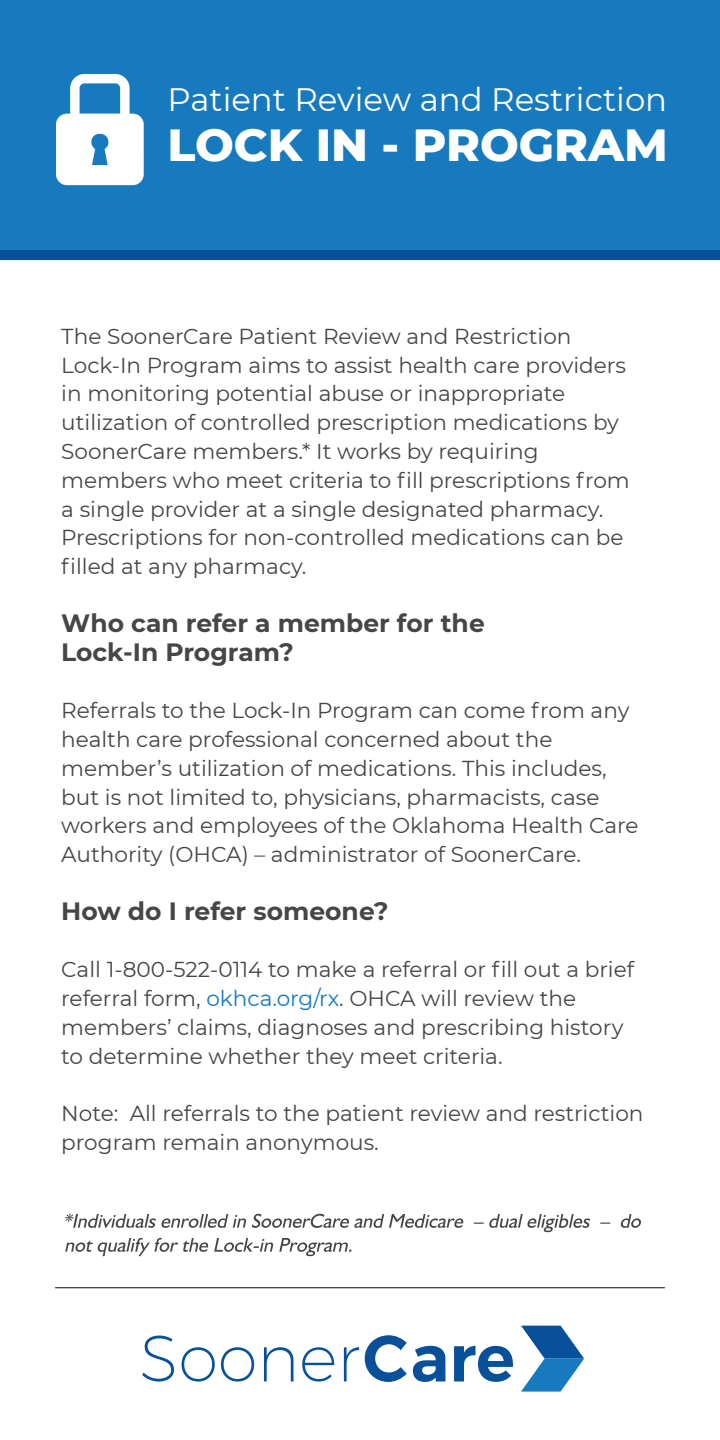
<style>
.page{position:relative;width:720px;height:1440px;background:#fff}
.page>*{position:absolute;margin:0;border:0;box-sizing:border-box;transform-origin:0 0}
.t1{font:800 46px "Montserrat";color:#fff}
.t2{font:32.5px "Montserrat";color:#fff}
.t3{font:700 25px/28.8px "Montserrat";color:#454646}
.t4{font:21.5px/28.8px "Montserrat";color:#454646}
.s1{color:#177abf}
</style>
<div class="page">
<div style="left:0;top:0;width:720px;height:255px;background:#177abf"></div>
<svg style="left:65px;top:1214px;width:181px;height:14px"></svg>
<svg style="left:252px;top:1214px;width:211px;height:14px"></svg>
<svg style="left:474px;top:1214px;width:116px;height:18px"></svg>
<svg style="left:621px;top:1214px;width:20px;height:14px"></svg>
<svg style="left:65px;top:1238px;width:143px;height:18px"></svg>
<svg style="left:214px;top:1238px;width:59px;height:14px"></svg>
<svg style="left:279px;top:1238px;width:73px;height:18px"></svg>
<div style="left:0;top:250px;width:720px;height:10px;background:#085099"></div>
<svg style="left:56px;top:74px;width:88px;height:111px"></svg>
<hr style="left:55px;top:1287px;width:610px;height:1px;background:#3e3e3f">
<svg style="left:142px;top:1336px;width:32px;height:46px"></svg>
<svg style="left:182px;top:1347px;width:33px;height:35px"></svg>
<svg style="left:221px;top:1347px;width:33px;height:35px"></svg>
<svg style="left:264px;top:1347px;width:29px;height:35px"></svg>
<svg style="left:302px;top:1347px;width:32px;height:35px"></svg>
<svg style="left:344px;top:1347px;width:15px;height:34px"></svg>
<svg style="left:365px;top:1335px;width:42px;height:47px"></svg>
<svg style="left:413px;top:1346px;width:32px;height:36px"></svg>
<svg style="left:454px;top:1346px;width:59px;height:36px"></svg>
<svg style="left:521px;top:1326px;width:63px;height:66px"></svg>
<h2 class="t2" style="left:168px;top:77px;width:501px">Patient Review and Restriction</h2>
<h1 class="t1" style="left:168px;top:111px;width:502px">LOCK IN - PROGRAM</h1>
<p class="t4" style="left:61px;top:321px;width:570px">The SoonerCare Patient Review and Restriction Lock-In Program aims to assist health care providers in monitoring potential abuse or inappropriate utilization of controlled prescription medications by SoonerCare members.* It works by requiring members who meet criteria to fill prescriptions from a single provider at a single designated pharmacy.<br>Prescriptions for non-controlled medications can be filled at any pharmacy.</p>
<p class="t3" style="left:61px;top:607px;width:425px">Who can refer a member for the<br>Lock-In Program?</p>
<p class="t4" style="left:61px;top:695px;width:579px">Referrals to the Lock-In Program can come from any health care professional concerned about the member’s utilization of medications. This includes, but is not limited to, physicians, pharmacists, case workers and employees of the Oklahoma Health Care Authority (OHCA) – administrator of SoonerCare.</p>
<p class="t3" style="left:61px;top:895px;width:329px">How do I refer someone?</p>
<p class="t4" style="left:61px;top:955px;width:574px">Call 1-800-522-0114 to make a referral or fill out a brief referral form, <span class="s1">okhca.org/rx</span>. OHCA will review the members’ claims, diagnoses and prescribing history to determine whether they meet criteria.</p>
<p class="t4" style="left:61px;top:1099px;width:584px">Note: All referrals to the patient review and restriction program remain anonymous.</p>
</div>
